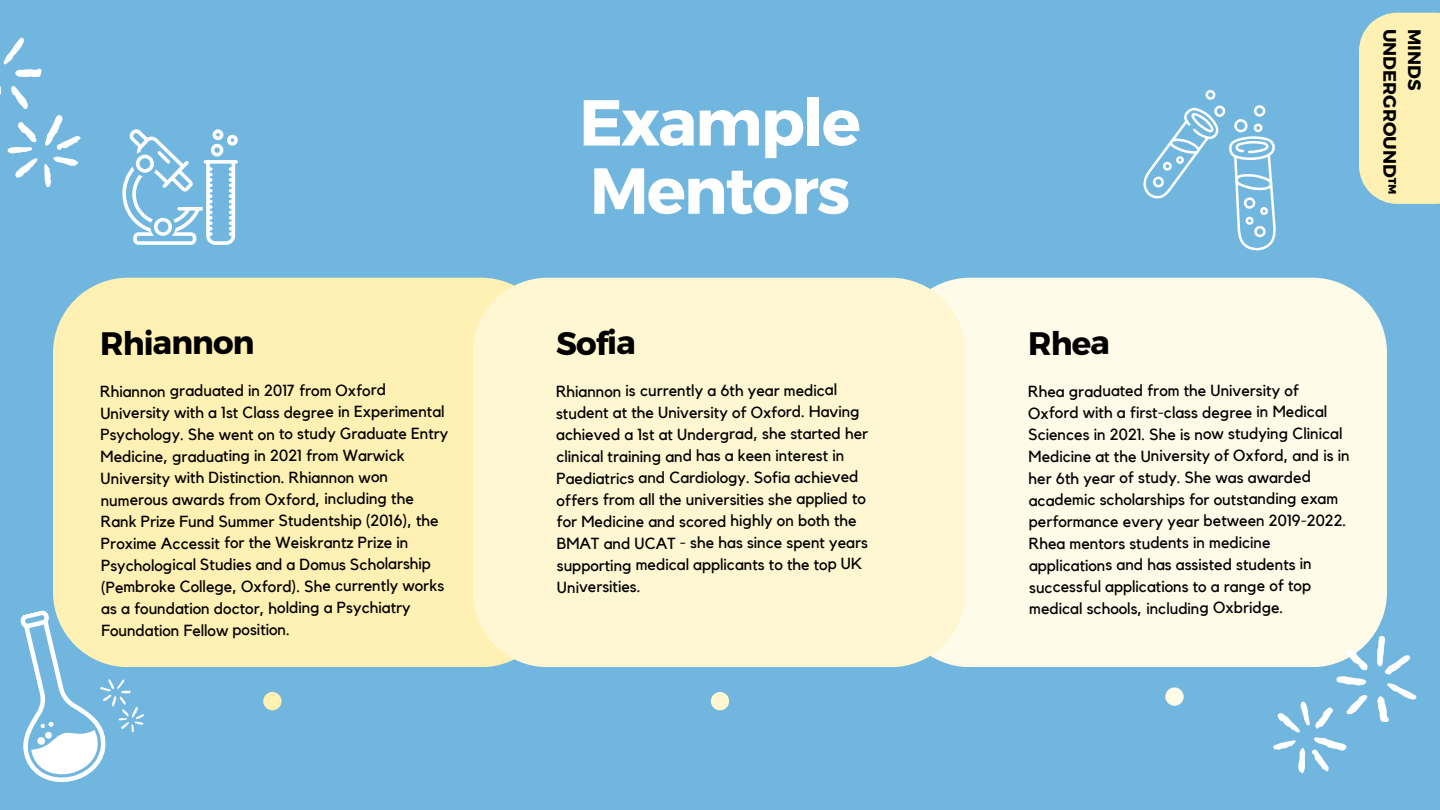
<style>
.page{position:relative;width:1440px;height:810px;background:#70b6de}
.page>*{position:absolute;margin:0;border:0;box-sizing:border-box;transform-origin:0 0}
.t1{font:700 64.8px/68.2px "Montserrat";letter-spacing:-.03em;color:#fff}
.t2{font:700 32.4px "Montserrat";letter-spacing:-.035em;color:#000}
.t3{font:700 17.9px/24.8px "Montserrat";color:#000}
.t4{font:16px/21.8px "Kollektif";letter-spacing:-.005em;color:#000}
</style>
<div class="page">
<div style="left:1359px;top:13px;width:81px;height:191px;background:#fff0b3"></div>
<div style="left:1165px;top:687px;width:19px;height:19px;background:#fffbe9;border-radius:50%"></div>
<div style="left:711px;top:692px;width:18px;height:18px;background:#fff7d2;border-radius:50%"></div>
<div style="left:263px;top:692px;width:19px;height:18px;background:#fff0b3;border-radius:50%"></div>
<div style="left:53px;top:278px;width:420px;height:389px;background:#fff0b3"></div>
<div style="left:966px;top:278px;width:421px;height:389px;background:#fffbe9"></div>
<div style="left:473px;top:278px;width:493px;height:389px;background:#fff7d2"></div>
<svg style="left:122px;top:129px;width:116px;height:116px"></svg>
<svg style="left:3px;top:37px;width:39px;height:40px"></svg>
<svg style="left:11px;top:86px;width:17px;height:23px"></svg>
<svg style="left:45px;top:115px;width:36px;height:35px"></svg>
<svg style="left:7px;top:122px;width:31px;height:56px"></svg>
<svg style="left:44px;top:156px;width:34px;height:31px"></svg>
<svg style="left:1272px;top:635px;width:145px;height:139px"></svg>
<svg style="left:20px;top:603px;width:124px;height:180px"></svg>
<svg style="left:1143px;top:90px;width:133px;height:161px"></svg>
<h2 class="t2" style="left:100px;top:322px;width:156px">Rhiannon</h2>
<h1 class="t1" style="left:579px;top:85px;width:283px">Example<br>Mentors</h1>
<h2 class="t2" style="left:556px;top:322px;width:81px">Sofia</h2>
<p class="t4" style="left:100px;top:380px;width:350px">Rhiannon graduated in 2017 from Oxford University with a 1st Class degree in Experimental Psychology. She went on to study Graduate Entry Medicine, graduating in 2021 from Warwick University with Distinction. Rhiannon won numerous awards from Oxford, including the Rank Prize Fund Summer Studentship (2016), the Proxime Accessit for the Weiskrantz Prize in Psychological Studies and a Domus Scholarship (Pembroke College, Oxford). She currently works as a foundation doctor, holding a Psychiatry Foundation Fellow position.</p>
<p class="t4" style="left:556px;top:380px;width:314px">Rhiannon is currently a 6th year medical student at the University of Oxford. Having achieved a 1st at Undergrad, she started her clinical training and has a keen interest in Paediatrics and Cardiology. Sofia achieved offers from all the universities she applied to for Medicine and scored highly on both the BMAT and UCAT - she has since spent years supporting medical applicants to the top UK Universities.</p>
<p class="t3" style="left:1428px;top:29px;width:167px;rotate:90deg">MINDS<br>UNDERGROUND™</p>
<h2 class="t2" style="left:1028px;top:322px;width:83px">Rhea</h2>
<p class="t4" style="left:1028px;top:380px;width:323px">Rhea graduated from the University of Oxford with a first-class degree in Medical Sciences in 2021. She is now studying Clinical Medicine at the University of Oxford, and is in her 6th year of study. She was awarded academic scholarships for outstanding exam performance every year between 2019-2022.<br>Rhea mentors students in medicine applications and has assisted students in successful applications to a range of top medical schools, including Oxbridge.</p>
</div>
